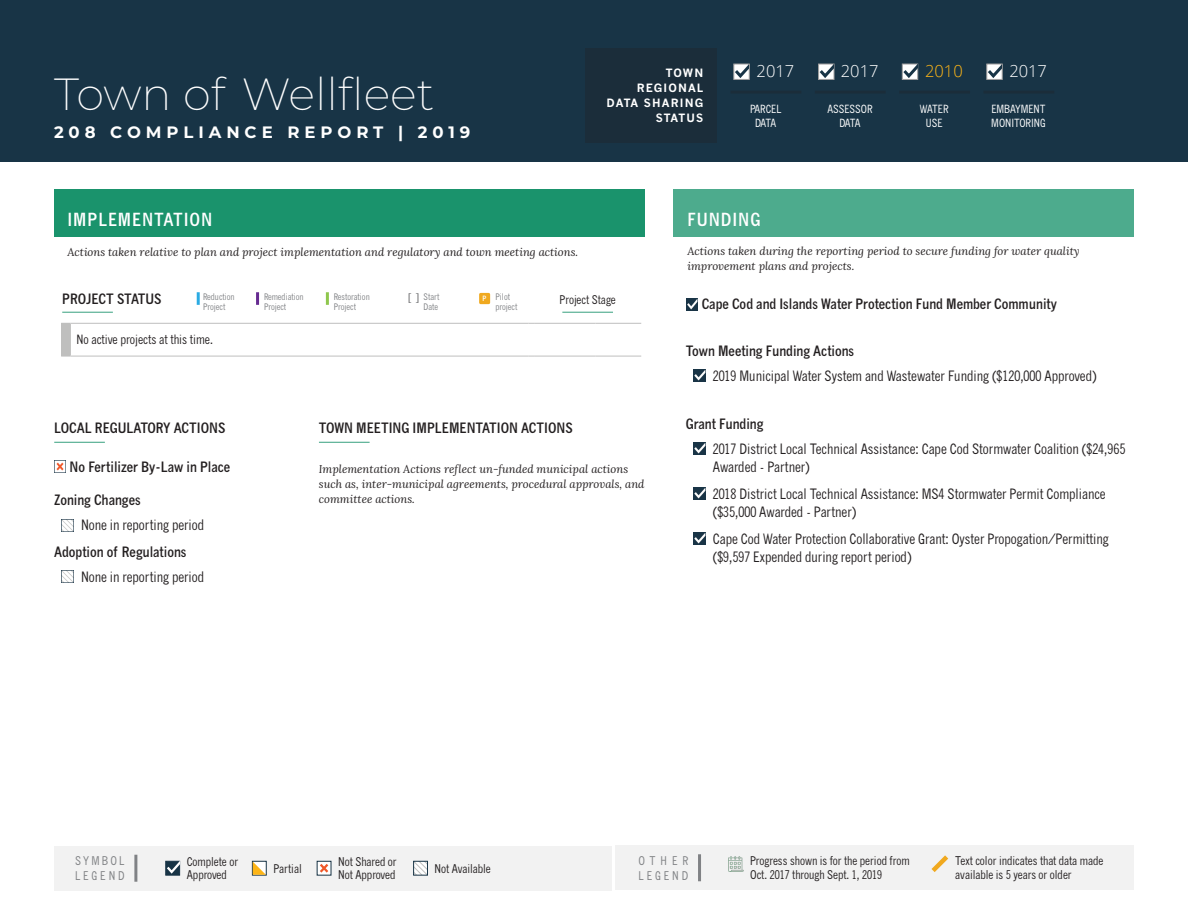
<style>
.page{position:relative;width:1188px;height:918px;background:#fff}
.page>*{position:absolute;margin:0;border:0;box-sizing:border-box;transform-origin:0 0}
.Title__Town_Name{font:200 45px "Montserrat";color:#fff}
.t1{font:700 condensed 18px "News Gothic MT Std";letter-spacing:.05em;color:#fff}
.t2{font:700 16.5px "Montserrat";letter-spacing:.3em;color:#fff}
.Data__Year{font:300 16.5px "Open Sans";color:#fff}
.Data__Year-2{font:300 16.5px "Open Sans";color:#fdb517}
.t3{font:condensed 14.25px/18px "News Gothic MT Std";color:#231f20}
.Section_Text_H1{font:700 condensed 14.25px "News Gothic MT Std";color:#231f20}
.Section_Text_H1_far{font:700 condensed 14.25px "News Gothic MT Std";color:#231f20}
.Section_Body_List_H1{font:700 condensed 14.25px "News Gothic MT Std";color:#231f20}
.Imp_Project_title{font:condensed 12.75px "News Gothic MT Std";color:#231f20}
.Top_Row_Header_2{font:condensed 12px/13.5px "News Gothic MT Std";color:#231f20}
.t4{font:condensed 12px/15px "News Gothic MT Std";letter-spacing:.21em;color:#808285}
.t5{font:condensed 12px/15px "News Gothic MT Std";letter-spacing:.24em;color:#808285}
.Section_heading-intr{font:italic 11.25px/15px "Lora";color:#231f20}
.t6{font:condensed 11.25px/13.5px "News Gothic MT Std";color:#fff;text-align:center}
.t7{font:700 11.25px/15px "News Gothic MT Std";letter-spacing:.1em;color:#fff;text-align:right}
.t8{font:condensed 11.25px/13.5px "News Gothic MT Std";letter-spacing:-.025em;color:#fff;text-align:center}
.t9{font:condensed 10.5px "News Gothic MT Std";color:#57585a}
.t10{font:condensed 9px/10.1px "News Gothic MT Std";color:#808285}
.t11{font:700 condensed 7.2px "News Gothic MT Std";color:#fff}
</style>
<div class="page">
<div style="left:54px;top:846px;width:557px;height:44px;background:#f2f2f2"></div>
<div style="left:616px;top:846px;width:518px;height:44px;background:#f2f2f2"></div>
<svg style="left:252px;top:861px;width:15px;height:15px"></svg>
<svg style="left:165px;top:861px;width:15px;height:15px"></svg>
<svg style="left:316px;top:861px;width:16px;height:15px"></svg>
<svg style="left:413px;top:861px;width:15px;height:15px"></svg>
<hr style="left:134px;top:855px;width:3px;height:27px;background:#808285">
<hr style="left:698px;top:854px;width:3px;height:27px;background:#808285">
<img style="left:728px;top:856px;width:16px;height:16px">
<svg style="left:931px;top:855px;width:18px;height:17px"></svg>
<div style="left:0;top:0;width:1188px;height:162px;background:#183446"></div>
<div style="left:585px;top:48px;width:132px;height:94px;background:#1b2d3a"></div>
<hr style="left:730px;top:91px;width:71px;height:3px;background:#231f20">
<hr style="left:815px;top:91px;width:71px;height:3px;background:#231f20">
<hr style="left:899px;top:91px;width:71px;height:3px;background:#231f20">
<hr style="left:983px;top:91px;width:71px;height:3px;background:#231f20">
<svg style="left:818px;top:63px;width:17px;height:17px"></svg>
<svg style="left:733px;top:63px;width:17px;height:17px"></svg>
<div style="left:54px;top:189px;width:591px;height:48px;background:#1a936c"></div>
<div style="left:674px;top:189px;width:460px;height:48px;background:#4dab8d"></div>
<svg style="left:686px;top:299px;width:12px;height:11px"></svg>
<svg style="left:901px;top:63px;width:18px;height:17px"></svg>
<svg style="left:986px;top:63px;width:17px;height:17px"></svg>
<hr style="left:319px;top:442px;width:51px;height:1px;background:#4dab8d">
<svg style="left:62px;top:519px;width:12px;height:12px"></svg>
<svg style="left:62px;top:571px;width:12px;height:12px"></svg>
<hr style="left:54px;top:442px;width:51px;height:1px;background:#4dab8d">
<svg style="left:54px;top:461px;width:12px;height:12px"></svg>
<svg style="left:694px;top:370px;width:12px;height:12px"></svg>
<svg style="left:694px;top:443px;width:12px;height:12px"></svg>
<svg style="left:694px;top:488px;width:12px;height:12px"></svg>
<svg style="left:694px;top:533px;width:12px;height:12px"></svg>
<svg style="left:62px;top:292px;width:578px;height:64px"></svg>
<div style="left:62px;top:323px;width:8px;height:33px;background:#bfbfbe"></div>
<hr style="left:61px;top:324px;width:1px;height:32px;background:#bfbfbe">
<hr style="left:70px;top:324px;width:1px;height:32px;background:#bfbfbe">
<svg style="left:61px;top:318px;width:579px;height:6px"></svg>
<hr style="left:535px;top:323px;width:60px;height:1px;background:#bfbfbe">
<hr style="left:595px;top:323px;width:46px;height:1px;background:#bfbfbe">
<hr style="left:70px;top:356px;width:458px;height:1px;background:#bfbfbe">
<hr style="left:535px;top:356px;width:60px;height:1px;background:#bfbfbe">
<hr style="left:595px;top:356px;width:46px;height:1px;background:#bfbfbe">
<hr style="left:62px;top:312px;width:51px;height:1px;background:#4dab8d">
<hr style="left:562px;top:312px;width:51px;height:1px;background:#4dab8d">
<div style="left:479px;top:293px;width:11px;height:11px;background:#f0a91f;border-radius:2px"></div>
<svg style="left:326px;top:292px;width:3px;height:13px"></svg>
<svg style="left:256px;top:292px;width:3px;height:13px"></svg>
<svg style="left:197px;top:292px;width:3px;height:13px"></svg>
<p class="Title__Town_Name" style="left:54px;top:64px;width:382px">Town of Wellfleet</p>
<p class="t2" style="left:54px;top:120px;width:418px">208 COMPLIANCE REPORT | 2019</p>
<p class="t1" style="left:68px;top:208px;width:146px">IMPLEMENTATION</p>
<p class="Section_heading-intr" style="left:68px;top:245px;width:512px">Actions taken relative to plan and project implementation and regulatory and town meeting actions.</p>
<p class="t7" style="left:606px;top:65px;width:98px">TOWN<br>REGIONAL<br>DATA SHARING<br>STATUS</p>
<p class="Data__Year" style="left:757px;top:60px;width:39px">2017</p>
<p class="Data__Year" style="left:841px;top:60px;width:39px">2017</p>
<p class="Data__Year-2" style="left:925px;top:60px;width:39px">2010</p>
<p class="Data__Year" style="left:1009px;top:60px;width:39px">2017</p>
<p class="t8" style="left:750px;top:102px;width:33px">PARCEL<br>DATA</p>
<p class="t6" style="left:827px;top:102px;width:47px">ASSESSOR<br>DATA</p>
<p class="t6" style="left:920px;top:102px;width:30px">WATER<br>USE</p>
<p class="t6" style="left:991px;top:102px;width:56px;text-align:left">EMBAYMENT<br>MONITORING</p>
<p class="t1" style="left:687px;top:208px;width:75px">FUNDING</p>
<p class="Section_heading-intr" style="left:687px;top:243px;width:394px">Actions taken during the reporting period to secure funding for water quality improvement plans and projects.</p>
<p class="t10" style="left:203px;top:291px;width:33px">Reduction<br>Project</p>
<p class="t10" style="left:496px;top:291px;width:23px">Pilot project</p>
<p class="t10" style="left:264px;top:291px;width:41px">Remediation<br>Project</p>
<p class="t10" style="left:424px;top:291px;width:18px">Start<br>Date</p>
<p class="t10" style="left:334px;top:291px;width:37px">Restoration</p>
<p class="t9" style="left:408px;top:291px;width:13px">[ ]</p>
<p class="t11" style="left:482px;top:294px;width:5px">P</p>
<p class="t10" style="left:334px;top:302px;width:24px">Project</p>
<p class="Section_Text_H1" style="left:62px;top:290px;width:101px">PROJECT STATUS</p>
<p class="Top_Row_Header_2" style="left:560px;top:293px;width:58px">Project Stage</p>
<p class="Imp_Project_title" style="left:76px;top:332px;width:138px">No active projects at this time.</p>
<p class="Section_Text_H1" style="left:54px;top:419px;width:173px">LOCAL REGULATORY ACTIONS</p>
<p class="Section_Body_List_H1" style="left:70px;top:458px;width:162px">No Fertilizer By-Law in Place</p>
<p class="Section_Text_H1_far" style="left:54px;top:492px;width:88px">Zoning Changes</p>
<p class="t3" style="left:68px;top:516px;width:138px">• None in reporting period</p>
<p class="Section_Text_H1_far" style="left:54px;top:543px;width:134px">Adoption of Regulations</p>
<p class="t3" style="left:68px;top:568px;width:138px">• None in reporting period</p>
<p class="Section_Text_H1" style="left:319px;top:419px;width:255px">TOWN MEETING IMPLEMENTATION ACTIONS</p>
<p class="Section_heading-intr" style="left:319px;top:461px;width:327px">Implementation Actions reflect un-funded municipal actions such as, inter-municipal agreements, procedural approvals, and committee actions.</p>
<p class="Section_Text_H1" style="left:702px;top:295px;width:357px">Cape Cod and Islands Water Protection Fund Member Community</p>
<p class="Section_Text_H1" style="left:686px;top:342px;width:170px">Town Meeting Funding Actions</p>
<p class="t3" style="left:699px;top:367px;width:399px">• 2019 Municipal Water System and Wastewater Funding ($120,000 Approved)</p>
<p class="Section_Text_H1" style="left:686px;top:415px;width:79px">Grant Funding</p>
<p class="t3" style="left:713px;top:440px;width:414px;text-indent:-14px">• 2017 District Local Technical Assistance: Cape Cod Stormwater Coalition ($24,965<br>Awarded - Partner)</p>
<p class="t3" style="left:713px;top:485px;width:394px;text-indent:-14px">• 2018 District Local Technical Assistance: MS4 Stormwater Permit Compliance ($35,000 Awarded - Partner)</p>
<p class="t3" style="left:713px;top:530px;width:398px;text-indent:-14px">• Cape Cod Water Protection Collaborative Grant: Oyster Propogation/Permitting ($9,597 Expended during report period)</p>
<p class="t4" style="left:75px;top:853px;width:51px">SYMBOL<br>LEGEND</p>
<p class="t5" style="left:639px;top:853px;width:51px">OTHER<br>LEGEND</p>
<p class="Top_Row_Header_2" style="left:750px;top:854px;width:161px">Progress shown is for the period from<br>Oct. 2017 through Sept. 1, 2019</p>
<p class="Top_Row_Header_2" style="left:955px;top:854px;width:149px">Text color indicates that data made available is 5 years or older</p>
<p class="Top_Row_Header_2" style="left:187px;top:855px;width:53px">Complete or<br>Approved</p>
<p class="Top_Row_Header_2" style="left:273px;top:862px;width:30px">Partial</p>
<p class="Top_Row_Header_2" style="left:338px;top:855px;width:60px">Not Shared or<br>Not Approved</p>
<p class="Top_Row_Header_2" style="left:435px;top:862px;width:58px">Not Available</p>
</div>
